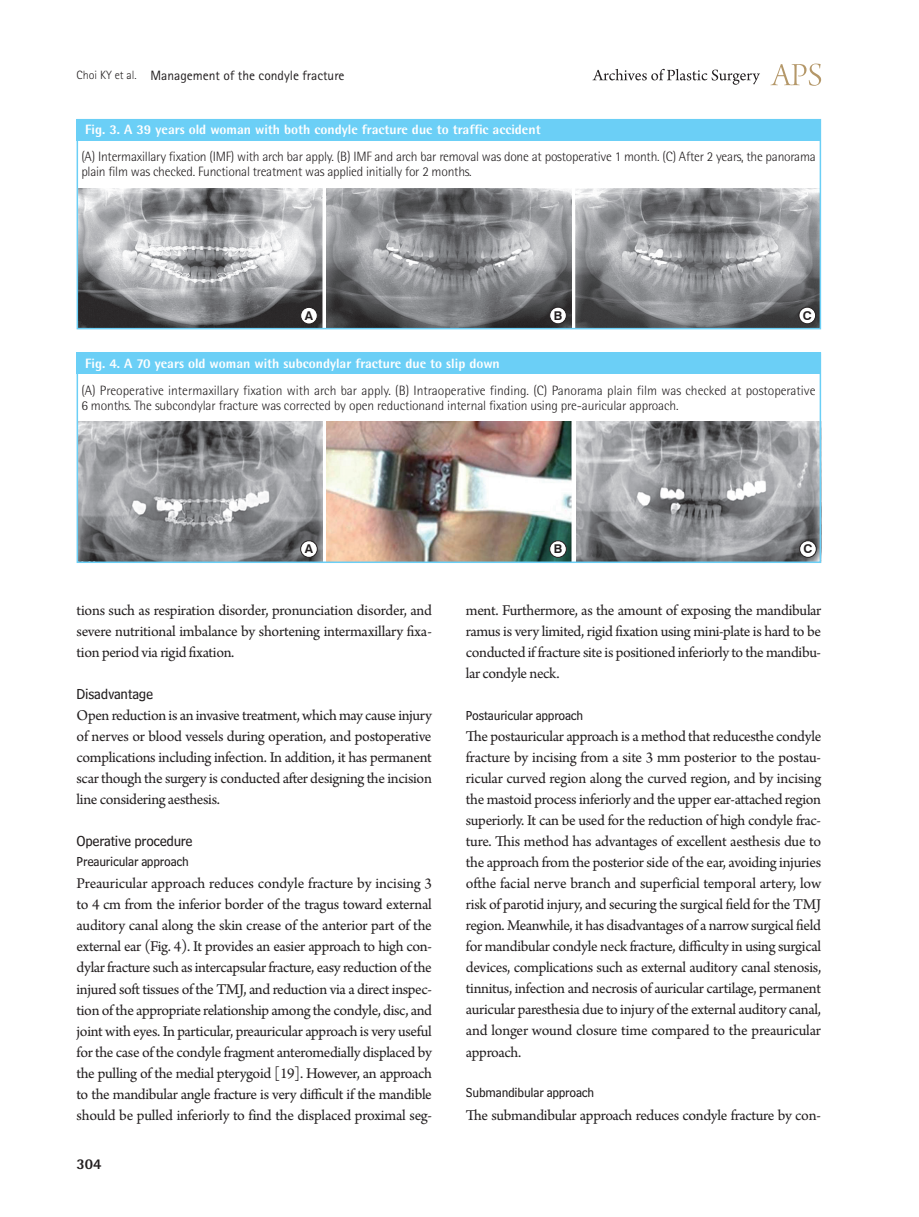
<style>
.page{position:relative;width:919px;height:1217px;background:#fff}
.page>*{position:absolute;margin:0;border:0;box-sizing:border-box;transform-origin:0 0}
.t1{font:15.75px/21px "Arno Pro";letter-spacing:-.02em;color:#231f20;text-align:justify}
.t2{font:15px "Bell Centennial Std Sub Capt";letter-spacing:-.02em;color:#231f20}
.t3{font:800 15px "Rotis Semi Sans Std";color:#231f20}
.t4{font:300 13.5px/15px "Rotis Semi Sans Std";letter-spacing:-.01em;color:#231f20}
.t5{font:800 13.5px "Rotis Semi Sans Std";color:#fff}
.t6{font:13.5px "Bell Centennial Std Sub Capt";letter-spacing:-.02em;color:#231f20}
.t7{font:13.5px "Rotis Sans Serif Std";color:#231f20}
.t8{font:700 12.15px "Swiss 721 BT";color:#231f20}
.s1{font-weight:300;font-size:12px}
</style>
<div class="page">
<svg style="left:770px;top:64px;width:51px;height:22px"></svg>
<svg style="left:592px;top:69px;width:168px;height:16px"></svg>
<div style="left:77px;top:119px;width:744px;height:21px;background:#6bcff6"></div>
<img style="left:80px;top:188px;width:242px;height:138px">
<img style="left:326px;top:188px;width:245px;height:138px">
<img style="left:575px;top:188px;width:243px;height:138px">
<div style="left:300px;top:307px;width:17px;height:17px;background:#fff;border-radius:50%"></div>
<div style="left:300px;top:307px;width:17px;height:17px;border:1px solid #231f20;border-radius:50%"></div>
<div style="left:549px;top:307px;width:17px;height:17px;background:#fff;border-radius:50%"></div>
<div style="left:549px;top:307px;width:17px;height:17px;border:1px solid #231f20;border-radius:50%"></div>
<div style="left:798px;top:307px;width:17px;height:17px;background:#fff;border-radius:50%"></div>
<div style="left:798px;top:307px;width:17px;height:17px;border:1px solid #231f20;border-radius:50%"></div>
<div style="left:77px;top:119px;width:744px;height:210px;border:2px solid #6bcff6"></div>
<div style="left:77px;top:352px;width:744px;height:21px;background:#6bcff6"></div>
<img style="left:80px;top:421px;width:242px;height:139px">
<img style="left:326px;top:421px;width:245px;height:139px">
<img style="left:576px;top:421px;width:242px;height:139px">
<div style="left:300px;top:540px;width:17px;height:17px;background:#fff;border-radius:50%"></div>
<div style="left:300px;top:540px;width:17px;height:17px;border:1px solid #231f20;border-radius:50%"></div>
<div style="left:549px;top:540px;width:17px;height:17px;background:#fff;border-radius:50%"></div>
<div style="left:549px;top:540px;width:17px;height:17px;border:1px solid #231f20;border-radius:50%"></div>
<div style="left:799px;top:540px;width:17px;height:17px;background:#fff;border-radius:50%"></div>
<div style="left:799px;top:540px;width:17px;height:17px;border:1px solid #231f20;border-radius:50%"></div>
<div style="left:77px;top:352px;width:744px;height:211px;border:2px solid #6bcff6"></div>
<p class="t7" style="left:77px;top:67px;width:269px"><span class="s1">Choi KY et al.</span> Management of the condyle fracture</p>
<p class="t5" style="left:85px;top:121px;width:457px">Fig. 3. A 39 years old woman with both condyle fracture due to traffic accident</p>
<p class="t4" style="left:81px;top:149px;width:736px">(A) Intermaxillary fixation (IMF) with arch bar apply. (B) IMF and arch bar removal was done at postoperative 1 month. (C) After 2 years, the panorama plain film was checked. Functional treatment was applied initially for 2 months.</p>
<p class="t8" style="left:305px;top:308px;width:10px">A</p>
<p class="t8" style="left:553px;top:308px;width:10px">B</p>
<p class="t8" style="left:802px;top:308px;width:10px">C</p>
<p class="t5" style="left:85px;top:354px;width:416px">Fig. 4. A 70 years old woman with subcondylar fracture due to slip down</p>
<p class="t4" style="left:81px;top:382px;width:735px">(A) Preoperative intermaxillary fixation with arch bar apply. (B) Intraoperative finding. (C) Panorama plain film was checked at postoperative<br>6 months. The subcondylar fracture was corrected by open reductionand internal fixation using pre-auricular approach.</p>
<p class="t8" style="left:305px;top:541px;width:10px">A</p>
<p class="t8" style="left:553px;top:541px;width:10px">B</p>
<p class="t8" style="left:803px;top:541px;width:10px">C</p>
<p class="t1" style="left:77px;top:600px;width:357px">tions such as respiration disorder, pronunciation disorder, and severe nutritional imbalance by shortening intermaxillary fixa&shy;tion period via rigid fixation.</p>
<p class="t2" style="left:77px;top:684px;width:78px">Disadvantage</p>
<p class="t1" style="left:77px;top:705px;width:357px">Open reduction is an invasive treatment, which may cause injury of nerves or blood vessels during operation, and postoperative complications including infection. In addition, it has permanent scar though the surgery is conducted after designing the incision line considering aesthesis.</p>
<p class="t2" style="left:77px;top:831px;width:118px">Operative procedure</p>
<p class="t6" style="left:77px;top:853px;width:114px">Preauricular approach</p>
<p class="t1" style="left:77px;top:873px;width:357px">Preauricular approach reduces condyle fracture by incising 3 to 4 cm from the inferior border of the tragus toward external auditory canal along the skin crease of the anterior part of the external ear (Fig. 4). It provides an easier approach to high con&shy;dylar fracture such as intercapsular fracture, easy reduction of the injured soft tissues of the TMJ, and reduction via a direct inspec&shy;tion of the appropriate relationship among the condyle, disc, and joint with eyes. In particular, preauricular approach is very useful for the case of the condyle fragment anteromedially displaced by the pulling of the medial pterygoid [19]. However, an approach to the mandibular angle fracture is very difficult if the mandible should be pulled inferiorly to find the displaced proximal seg-</p>
<p class="t3" style="left:77px;top:1153px;width:27px">304</p>
<p class="t1" style="left:466px;top:600px;width:357px">ment. Furthermore, as the amount of exposing the mandibular ramus is very limited, rigid fixation using mini-plate is hard to be conducted if fracture site is positioned inferiorly to the mandibu&shy;lar condyle neck.</p>
<p class="t6" style="left:466px;top:706px;width:119px">Postauricular approach</p>
<p class="t1" style="left:466px;top:726px;width:357px">The postauricular approach is a method that reducesthe condyle fracture by incising from a site 3 mm posterior to the postau&shy;ricular curved region along the curved region, and by incising the mastoid process inferiorly and the upper ear-attached region superiorly. It can be used for the reduction of high condyle frac&shy;ture. This method has advantages of excellent aesthesis due to the approach from the posterior side of the ear, avoiding injuries ofthe facial nerve branch and superficial temporal artery, low risk of parotid injury, and securing the surgical field for the TMJ region. Meanwhile, it has disadvantages of a narrow surgical field for mandibular condyle neck fracture, difficulty in using surgical devices, complications such as external auditory canal stenosis, tinnitus, infection and necrosis of auricular cartilage, permanent auricular paresthesia due to injury of the external auditory canal, and longer wound closure time compared to the preauricular approach.</p>
<p class="t6" style="left:466px;top:1084px;width:130px">Submandibular approach</p>
<p class="t1" style="left:466px;top:1104px;width:357px">The submandibular approach reduces condyle fracture by con-</p>
</div>
